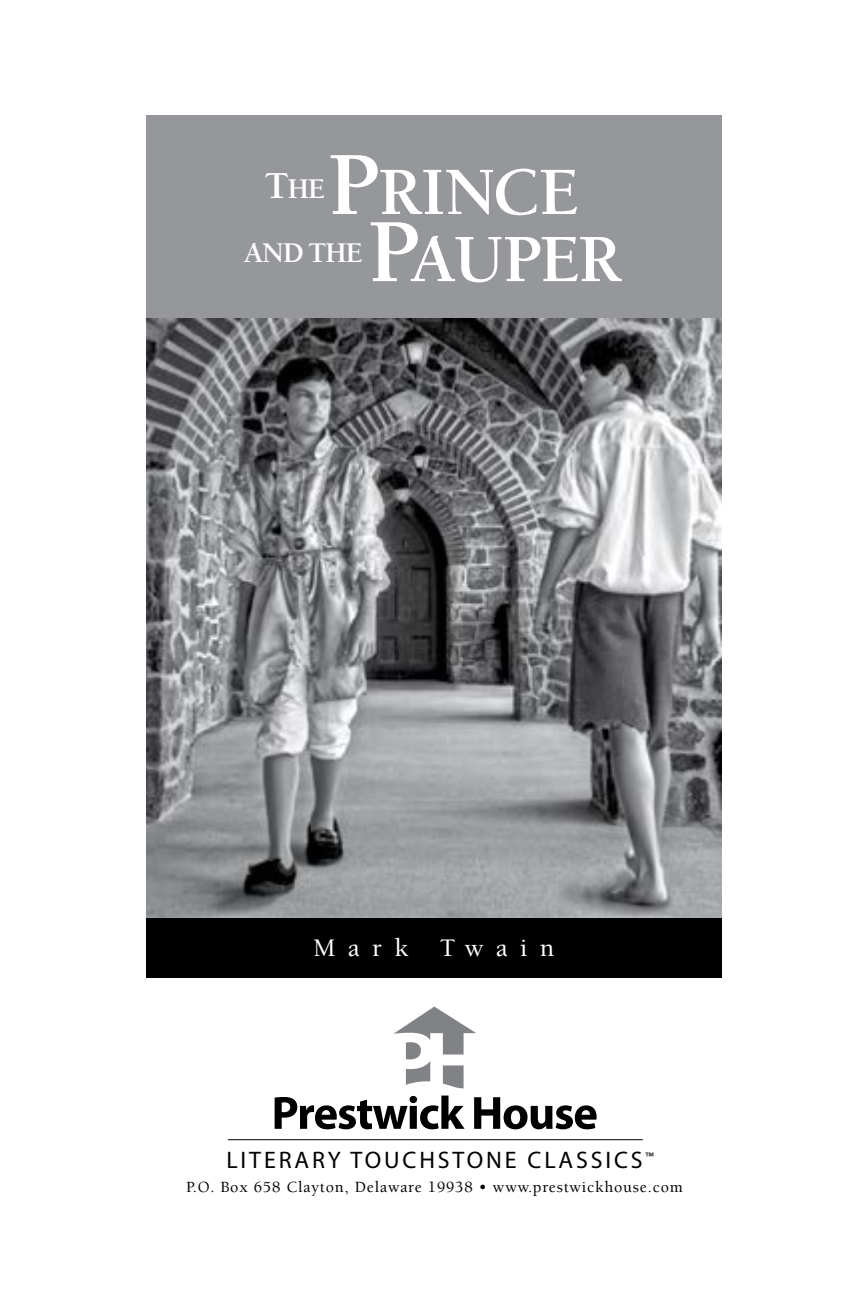
<style>
.page{position:relative;width:864px;height:1296px;background:#fff}
.page>*{position:absolute;margin:0;border:0;box-sizing:border-box;transform-origin:0 0}
.t1{font:700 69.4px "Berkeley";letter-spacing:-.04em;color:#fff}
.t2{font:700 29.4px "Berkeley";letter-spacing:-.04em;color:#fff}
.t3{font:500 26px "Berkeley";letter-spacing:.48em;color:#fff}
.t4{font:24px "Myriad Pro";letter-spacing:.12em;color:#000}
.t5{font:500 16px "Berkeley";letter-spacing:.05em;color:#000}
.t6{font:14px "Myriad Pro";color:#000}
.s1{font-size:92.6px}
.s2{font-size:39.2px}
</style>
<div class="page">
<div style="left:146px;top:116px;width:576px;height:203px;background:#95979a"></div>
<div style="left:146px;top:917px;width:576px;height:61px;background:#000"></div>
<img style="left:146px;top:319px;width:576px;height:598px">
<hr style="left:228px;top:1139px;width:415px;height:1px;background:#000">
<svg style="left:275px;top:1096px;width:190px;height:33px"></svg>
<svg style="left:474px;top:1097px;width:123px;height:32px"></svg>
<svg style="left:394px;top:1007px;width:82px;height:81px"></svg>
<h1 class="t1" style="left:327px;top:155px;width:254px"><span class="s1">P</span>RINCE</h1>
<h2 class="t2" style="left:244px;top:238px;width:121px">AND THE</h2>
<h2 class="t2" style="left:264px;top:173px;width:62px"><span class="s2">T</span>HE</h2>
<h1 class="t1" style="left:368px;top:222px;width:256px"><span class="s1">P</span>AUPER</h1>
<h3 class="t3" style="left:314px;top:935px;width:242px">Mark Twain</h3>
<h3 class="t4" style="left:226px;top:1145px;width:418px">LITERARY TOUCHSTONE CLASSICS</h3>
<p class="t5" style="left:186px;top:1178px;width:498px">P.O. Box 658 Clayton, Delaware 19938 • www.prestwickhouse.com</p>
<p class="t6" style="left:645px;top:1148px;width:10px">™</p>
</div>
